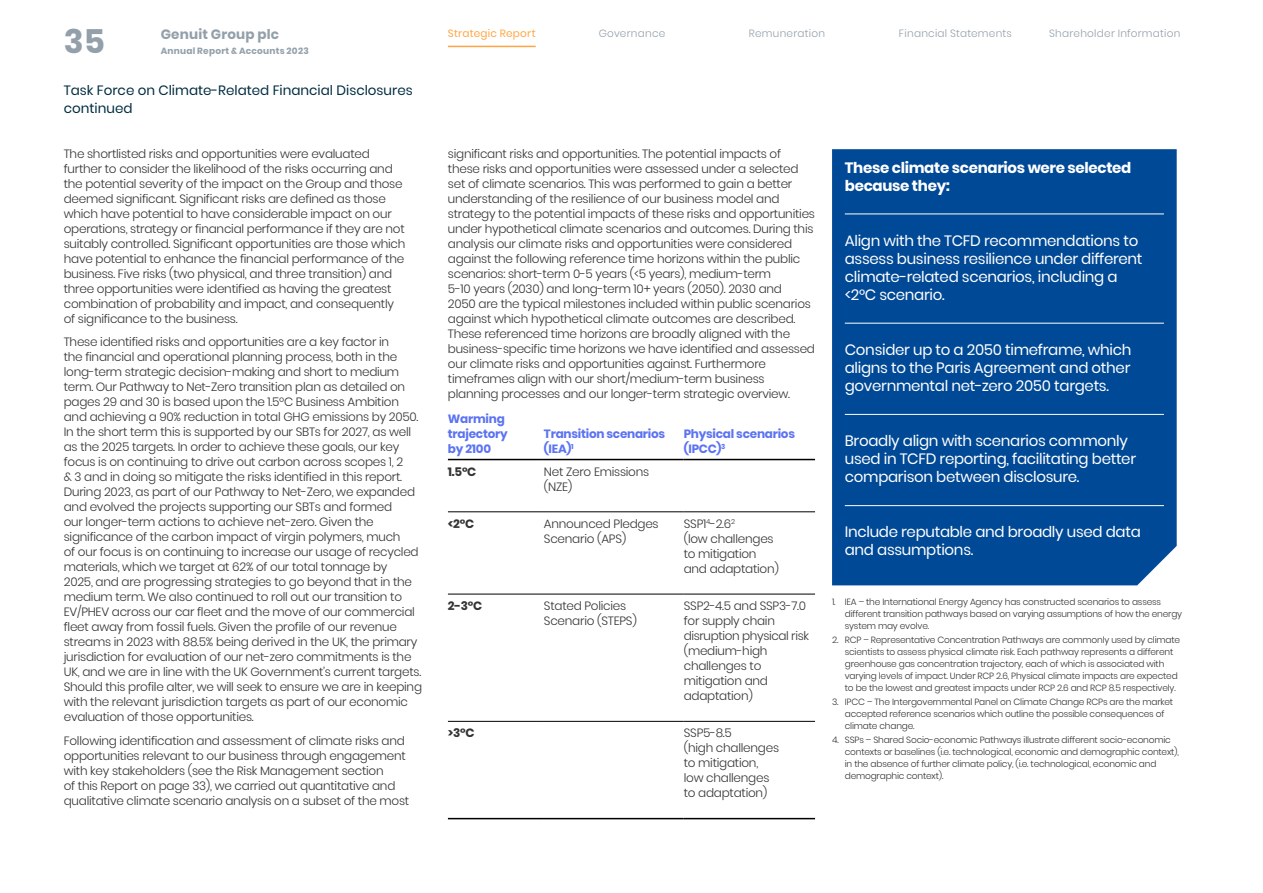
<style>
.page{position:relative;width:1263px;height:893px;background:#fff}
.page>*{position:absolute;margin:0;border:0;box-sizing:border-box;transform-origin:0 0}
.t1{font:700 33px "Poppins";color:#93a0aa}
.t2{font:15px/18px "Poppins";letter-spacing:-.02em;color:#fff}
.t3{font:700 15px/18px "Poppins";letter-spacing:-.02em;color:#fff}
.t4{font:13.5px/18px "Poppins";color:#002d40}
.t5{font:700 13.5px "Poppins";letter-spacing:.015em;color:#93a0aa}
.t6{font:300 12px/15px "Poppins";letter-spacing:-.02em;color:#333}
.t7{font:700 12px/15px "Poppins";letter-spacing:-.02em;color:#5c73f2}
.t8{font:700 12px "Poppins";color:#333}
.t9{font:300 10.5px "Poppins";letter-spacing:.025em;color:#93a0aa}
.t10{font:10.5px "Poppins";letter-spacing:.025em;color:#ffa644}
.t11{font:300 9px/12px "Poppins";letter-spacing:-.02em;color:#333}
.t12{font:700 9px "Poppins";letter-spacing:.025em;color:#93a0aa}
</style>
<div class="page">
<div style="left:832px;top:149px;width:345px;height:436px;background:#004996"></div>
<hr style="left:845px;top:214px;width:319px;height:1px;background:#fff">
<hr style="left:845px;top:323px;width:319px;height:1px;background:#fff">
<hr style="left:845px;top:414px;width:319px;height:1px;background:#fff">
<hr style="left:845px;top:505px;width:319px;height:1px;background:#fff">
<hr style="left:448px;top:818px;width:96px;height:1px;background:#000">
<hr style="left:544px;top:818px;width:140px;height:1px;background:#000">
<hr style="left:684px;top:818px;width:131px;height:1px;background:#000">
<hr style="left:448px;top:721px;width:96px;height:1px;background:#000">
<hr style="left:544px;top:721px;width:140px;height:1px;background:#000">
<hr style="left:684px;top:721px;width:131px;height:1px;background:#000">
<hr style="left:448px;top:512px;width:96px;height:1px;background:#000">
<hr style="left:544px;top:512px;width:140px;height:1px;background:#000">
<hr style="left:684px;top:512px;width:131px;height:1px;background:#000">
<hr style="left:448px;top:459px;width:96px;height:1px;background:#000">
<hr style="left:544px;top:459px;width:140px;height:1px;background:#000">
<hr style="left:684px;top:459px;width:131px;height:1px;background:#000">
<hr style="left:448px;top:594px;width:96px;height:1px;background:#000">
<hr style="left:544px;top:594px;width:140px;height:1px;background:#000">
<hr style="left:684px;top:594px;width:131px;height:1px;background:#000">
<hr style="left:448px;top:46px;width:88px;height:1px;background:#ffa644">
<h1 class="t1" style="left:64px;top:22px;width:43px">35</h1>
<p class="t5" style="left:161px;top:27px;width:120px">Genuit Group plc</p>
<p class="t12" style="left:161px;top:46px;width:150px">Annual Report &amp; Accounts 2023</p>
<p class="t4" style="left:64px;top:81px;width:350px">Task Force on Climate-Related Financial Disclosures continued</p>
<p class="t6" style="left:64px;top:146px;width:343px">The shortlisted risks and opportunities were evaluated further to consider the likelihood of the risks occurring and the potential severity of the impact on the Group and those deemed significant. Significant risks are defined as those which have potential to have considerable impact on our operations, strategy or financial performance if they are not suitably controlled. Significant opportunities are those which have potential to enhance the financial performance of the business. Five risks (two physical, and three transition) and three opportunities were identified as having the greatest combination of probability and impact, and consequently of significance to the business.</p>
<p class="t6" style="left:64px;top:335px;width:360px">These identified risks and opportunities are a key factor in<br>the financial and operational planning process, both in the long-term strategic decision-making and short to medium term. Our Pathway to Net-Zero transition plan as detailed on pages 29 and 30 is based upon the 1.5ºC Business Ambition and achieving a 90% reduction in total GHG emissions by 2050.<br>In the short term this is supported by our SBTs for 2027, as well as the 2025 targets. In order to achieve these goals, our key focus is on continuing to drive out carbon across scopes 1, 2<br>&amp; 3 and in doing so mitigate the risks identified in this report.<br>During 2023, as part of our Pathway to Net-Zero, we expanded and evolved the projects supporting our SBTs and formed<br>our longer-term actions to achieve net-zero. Given the significance of the carbon impact of virgin polymers, much<br>of our focus is on continuing to increase our usage of recycled materials, which we target at 62% of our total tonnage by<br>2025, and are progressing strategies to go beyond that in the medium term. We also continued to roll out our transition to EV/PHEV across our car fleet and the move of our commercial fleet away from fossil fuels. Given the profile of our revenue streams in 2023 with 88.5% being derived in the UK, the primary jurisdiction for evaluation of our net-zero commitments is the UK, and we are in line with the UK Government’s current targets.<br>Should this profile alter, we will seek to ensure we are in keeping with the relevant jurisdiction targets as part of our economic evaluation of those opportunities.</p>
<p class="t6" style="left:64px;top:733px;width:347px">Following identification and assessment of climate risks and opportunities relevant to our business through engagement with key stakeholders (see the Risk Management section<br>of this Report on page 33), we carried out quantitative and qualitative climate scenario analysis on a subset of the most</p>
<p class="t10" style="left:448px;top:27px;width:89px">Strategic Report</p>
<p class="t9" style="left:599px;top:27px;width:68px">Governance</p>
<p class="t9" style="left:749px;top:27px;width:78px">Remuneration</p>
<p class="t9" style="left:899px;top:27px;width:114px">Financial Statements</p>
<p class="t9" style="left:1049px;top:27px;width:133px">Shareholder Information</p>
<p class="t6" style="left:448px;top:146px;width:369px">significant risks and opportunities. The potential impacts of these risks and opportunities were assessed under a selected set of climate scenarios. This was performed to gain a better understanding of the resilience of our business model and strategy to the potential impacts of these risks and opportunities under hypothetical climate scenarios and outcomes. During this analysis our climate risks and opportunities were considered against the following reference time horizons within the public scenarios: short-term 0-5 years (&lt;5 years), medium-term<br>5-10 years (2030) and long‑term 10+ years (2050). 2030 and<br>2050 are the typical milestones included within public scenarios against which hypothetical climate outcomes are described.<br>These referenced time horizons are broadly aligned with the business‑specific time horizons we have identified and assessed our climate risks and opportunities against. Furthermore timeframes align with our short/medium-term business planning processes and our longer-term strategic overview.</p>
<p class="t7" style="left:448px;top:411px;width:61px">Warming trajectory by 2100</p>
<p class="t7" style="left:544px;top:426px;width:123px">Transition scenarios (IEA)<sup>1</sup></p>
<p class="t7" style="left:684px;top:426px;width:113px">Physical scenarios (IPCC)<sup>3</sup></p>
<p class="t8" style="left:448px;top:464px;width:30px">1.5°C</p>
<p class="t6" style="left:544px;top:464px;width:107px">Net Zero Emissions (NZE)</p>
<p class="t8" style="left:448px;top:517px;width:28px">&lt;2°C</p>
<p class="t6" style="left:544px;top:516px;width:116px">Announced Pledges<br>Scenario (APS)</p>
<p class="t6" style="left:684px;top:516px;width:97px">SSP1<sup>4</sup>-2.6<sup>2<br></sup>(low challenges to mitigation and adaptation)</p>
<p class="t8" style="left:448px;top:599px;width:36px">2-3°C</p>
<p class="t6" style="left:544px;top:598px;width:94px">Stated Policies<br>Scenario (STEPS)</p>
<p class="t6" style="left:684px;top:598px;width:127px">SSP2-4.5 and SSP3-7.0 for supply chain disruption physical risk (medium-high challenges to mitigation and adaptation)</p>
<p class="t8" style="left:448px;top:726px;width:28px">&gt;3°C</p>
<p class="t6" style="left:684px;top:726px;width:97px">SSP5-8.5<br>(high challenges to mitigation, low challenges to adaptation)</p>
<p class="t3" style="left:845px;top:158px;width:288px">These climate scenarios were selected because they:</p>
<p class="t2" style="left:845px;top:232px;width:299px">Align with the TCFD recommendations to assess business resilience under different climate-related scenarios, including a &lt;2°C scenario.</p>
<p class="t2" style="left:845px;top:341px;width:288px;text-align:justify">Consider up to a 2050 timeframe, which aligns to the Paris Agreement and other governmental net-zero 2050 targets.</p>
<p class="t2" style="left:845px;top:432px;width:293px">Broadly align with scenarios commonly used in TCFD reporting, facilitating better comparison between disclosure.</p>
<p class="t2" style="left:845px;top:523px;width:297px">Include reputable and broadly used data and assumptions.</p>
<p class="t11" style="left:845px;top:595px;width:339px;text-indent:-13px">1. IEA – the International Energy Agency has constructed scenarios to assess different transition pathways based on varying assumptions of how the energy system may evolve.</p>
<p class="t11" style="left:845px;top:633px;width:337px;text-indent:-13px">2. RCP – Representative Concentration Pathways are commonly used by climate scientists to assess physical climate risk. Each pathway represents a different greenhouse gas concentration trajectory, each of which is associated with varying levels of impact. Under RCP 2.6, Physical climate impacts are expected to be the lowest and greatest impacts under RCP 2.6 and RCP 8.5 respectively.</p>
<p class="t11" style="left:845px;top:696px;width:330px;text-indent:-13px">3. IPCC – The Intergovernmental Panel on Climate Change RCPs are the market accepted reference scenarios which outline the possible consequences of climate change.</p>
<p class="t11" style="left:845px;top:734px;width:336px;text-indent:-13px">4. SSPs – Shared Socio-economic Pathways illustrate different socio-economic contexts or baselines (i.e. technological, economic and demographic context), in the absence of further climate policy, (i.e. technological, economic and demographic context).</p>
</div>
